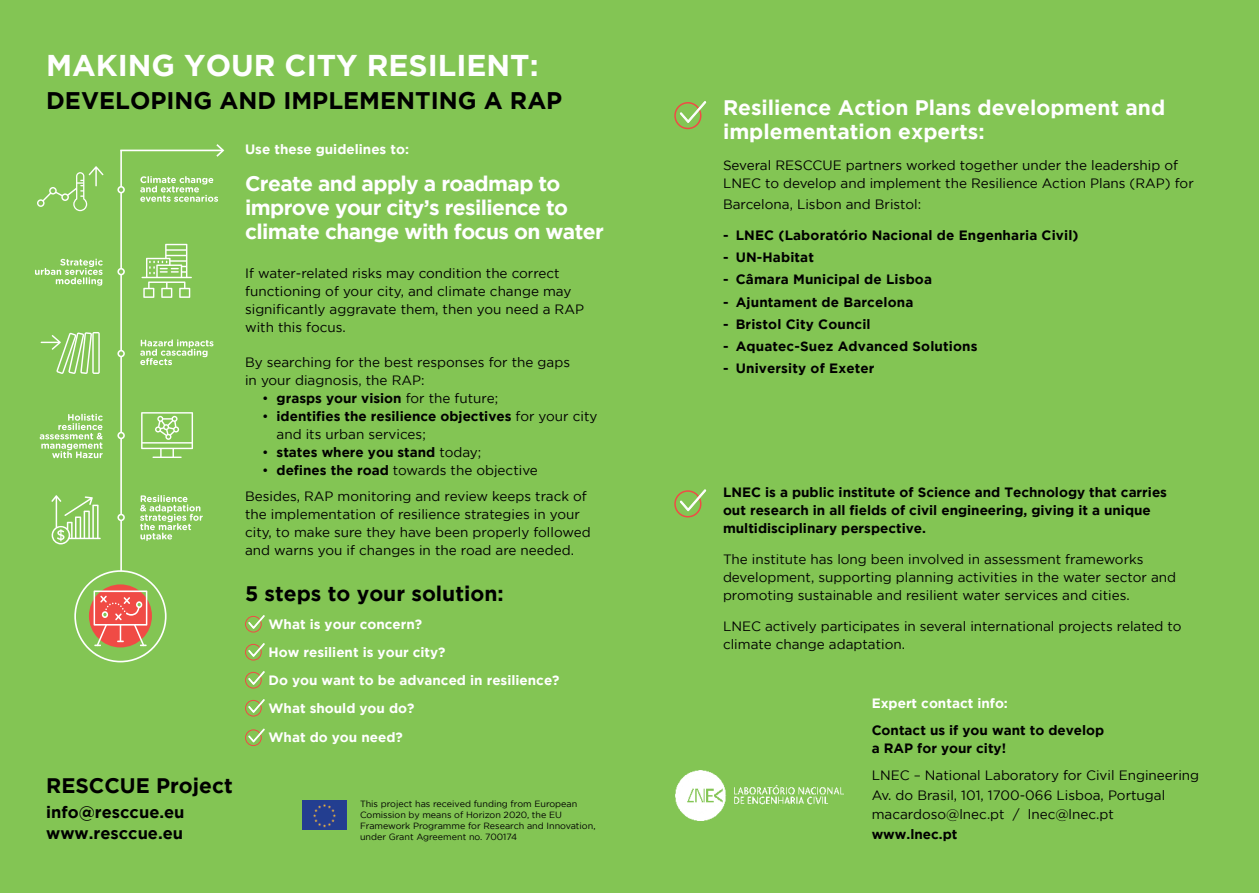
<style>
.page{position:relative;width:1259px;height:893px;background:#83c554}
.page>*{position:absolute;margin:0;border:0;box-sizing:border-box;transform-origin:0 0}
.t1{font:700 30px "Gotham";color:#fff}
.t2{font:700 24px "Gotham";color:#000}
.t3{font:700 21px/24px "Gotham";letter-spacing:-.03em;color:#fff}
.t4{font:700 21px/24px "Gotham";color:#fff}
.t5{font:700 21px "Gotham";color:#000}
.t6{font:700 16.5px/21px "Gotham";color:#000}
.t7{font:13.5px/18px "Gotham";color:#000}
.t8{font:700 13.5px/18px "Gotham";color:#000}
.t9{font:700 13.5px/28px "Gotham";color:#fff}
.t10{font:9px/10.8px "Gotham";color:#000}
.s1{font-weight:400}
.s2{font-weight:700}
</style>
<div class="page">
<div style="left:245px;top:616px;width:17px;height:16px;border:1px solid #f04b45;border-radius:50%"></div>
<svg style="left:248px;top:615px;width:17px;height:14px"></svg>
<div style="left:245px;top:644px;width:17px;height:16px;border:1px solid #f04b45;border-radius:50%"></div>
<svg style="left:248px;top:643px;width:17px;height:14px"></svg>
<div style="left:245px;top:672px;width:17px;height:16px;border:1px solid #f04b45;border-radius:50%"></div>
<svg style="left:248px;top:671px;width:17px;height:14px"></svg>
<div style="left:245px;top:700px;width:17px;height:16px;border:1px solid #f04b45;border-radius:50%"></div>
<svg style="left:248px;top:699px;width:17px;height:14px"></svg>
<div style="left:245px;top:729px;width:17px;height:17px;border:1px solid #f04b45;border-radius:50%"></div>
<svg style="left:248px;top:729px;width:17px;height:13px"></svg>
<img style="left:303px;top:801px;width:44px;height:29px">
<div style="left:674px;top:102px;width:27px;height:27px;border:2px solid #f04b45;border-radius:50%"></div>
<svg style="left:679px;top:101px;width:27px;height:22px"></svg>
<div style="left:674px;top:490px;width:27px;height:27px;border:2px solid #f04b45;border-radius:50%"></div>
<svg style="left:679px;top:489px;width:27px;height:23px"></svg>
<svg style="left:141px;top:412px;width:52px;height:46px"></svg>
<svg style="left:41px;top:332px;width:59px;height:42px"></svg>
<svg style="left:37px;top:166px;width:66px;height:45px"></svg>
<svg style="left:141px;top:244px;width:51px;height:54px"></svg>
<svg style="left:140px;top:176px;width:78px;height:26px"></svg>
<svg style="left:140px;top:339px;width:73px;height:26px"></svg>
<svg style="left:35px;top:259px;width:68px;height:27px"></svg>
<svg style="left:40px;top:414px;width:63px;height:44px"></svg>
<svg style="left:140px;top:495px;width:63px;height:46px"></svg>
<svg style="left:51px;top:495px;width:50px;height:49px"></svg>
<svg style="left:112px;top:151px;width:18px;height:420px"></svg>
<div style="left:74px;top:570px;width:93px;height:92px;border:2px solid #fff;border-radius:50%"></div>
<svg style="left:89px;top:584px;width:63px;height:63px"></svg>
<svg style="left:94px;top:590px;width:53px;height:56px;background:#eb7166"></svg>
<hr style="left:120px;top:150px;width:103px;height:1px;background:#fff">
<svg style="left:215px;top:144px;width:10px;height:13px"></svg>
<img style="left:675px;top:770px;width:168px;height:51px">
<h1 class="t1" style="left:46px;top:48px;width:494px">MAKING YOUR CITY RESILIENT:</h1>
<h2 class="t2" style="left:46px;top:87px;width:517px">DEVELOPING AND IMPLEMENTING A RAP</h2>
<p class="t9" style="left:245px;top:135px;width:165px">Use these guidelines to:</p>
<h3 class="t3" style="left:245px;top:171px;width:360px">Create and apply a roadmap to improve your city’s resilience to climate change with focus on water</h3>
<p class="t7" style="left:245px;top:264px;width:340px">If water-related risks may condition the correct functioning of your city, and climate change may significantly aggravate them, then you need a RAP with this focus.</p>
<p class="t7" style="left:245px;top:353px;width:326px">By searching for the best responses for the gaps in your diagnosis, the RAP:</p>
<p class="t8" style="left:262px;top:389px;width:238px"><span class="s1">•</span> grasps your vision <span class="s1">for the future;</span></p>
<p class="t8" style="left:276px;top:407px;width:322px;text-indent:-14px"><span class="s1">•</span> identifies the resilience objectives <span class="s1">for your city and its urban services;</span></p>
<p class="t8" style="left:262px;top:443px;width:221px"><span class="s1">•</span> states where you stand <span class="s1">today;</span></p>
<p class="t7" style="left:245px;top:457px;width:343px;line-height:26.5px;text-indent:17px">• <span class="s2">defines the road</span> towards the objective<br>Besides, RAP monitoring and review keeps track of</p>
<p class="t7" style="left:245px;top:505px;width:347px">the implementation of resilience strategies in your city, to make sure they have been properly followed and warns you if changes in the road are needed.</p>
<h3 class="t5" style="left:245px;top:581px;width:260px">5 steps to your solution:</h3>
<p class="t9" style="left:268px;top:610px;width:293px">What is your concern?<br>How resilient is your city?<br>Do you want to be advanced in resilience?<br>What should you do?</p>
<p class="t9" style="left:268px;top:723px;width:136px">What do you need?</p>
<h3 class="t5" style="left:46px;top:773px;width:188px">RESCCUE Project</h3>
<p class="t6" style="left:46px;top:801px;width:140px">info@resccue.eu www.resccue.eu</p>
<p class="t10" style="left:360px;top:799px;width:237px">This project has received funding from European Comission by means of Horizon 2020, the EU Framework Programme for Research and Innovation, under Grant Agreement no. 700174</p>
<h3 class="t4" style="left:723px;top:95px;width:444px">Resilience Action Plans development and implementation experts:</h3>
<p class="t7" style="left:723px;top:156px;width:472px">Several RESCCUE partners worked together under the leadership of<br>LNEC to develop and implement the Resilience Action Plans (RAP) for</p>
<p class="t7" style="left:723px;top:195px;width:200px">Barcelona, Lisbon and Bristol:</p>
<p class="t8" style="left:723px;top:226px;width:357px">- LNEC (Laboratório Nacional de Engenharia Civil)</p>
<p class="t8" style="left:723px;top:248px;width:92px">- UN-Habitat</p>
<p class="t8" style="left:723px;top:270px;width:210px">- Câmara Municipal de Lisboa</p>
<p class="t8" style="left:723px;top:292px;width:192px">- Ajuntament de Barcelona</p>
<p class="t8" style="left:723px;top:315px;width:149px">- Bristol City Council</p>
<p class="t8" style="left:723px;top:337px;width:256px">- Aquatec-Suez Advanced Solutions</p>
<p class="t8" style="left:723px;top:359px;width:153px">- University of Exeter</p>
<p class="t8" style="left:723px;top:483px;width:445px">LNEC is a public institute of Science and Technology that carries out research in all fields of civil engineering, giving it a unique multidisciplinary perspective.</p>
<p class="t7" style="left:723px;top:550px;width:455px">The institute has long been involved in assessment frameworks development, supporting planning activities in the water sector and promoting sustainable and resilient water services and cities.</p>
<p class="t7" style="left:723px;top:617px;width:460px">LNEC actively participates in several international projects related to climate change adaptation.</p>
<p class="t9" style="left:871px;top:689px;width:138px">Expert contact info:</p>
<p class="t8" style="left:871px;top:721px;width:234px">Contact us if you want to develop a RAP for your city!</p>
<p class="t7" style="left:871px;top:765px;width:329px;line-height:19.5px">LNEC – National Laboratory for Civil Engineering<br>Av. do Brasil, 101, 1700-066 Lisboa, Portugal macardoso@lnec.pt / lnec@lnec.pt</p>
<p class="t8" style="left:871px;top:824px;width:87px">www.lnec.pt</p>
</div>
